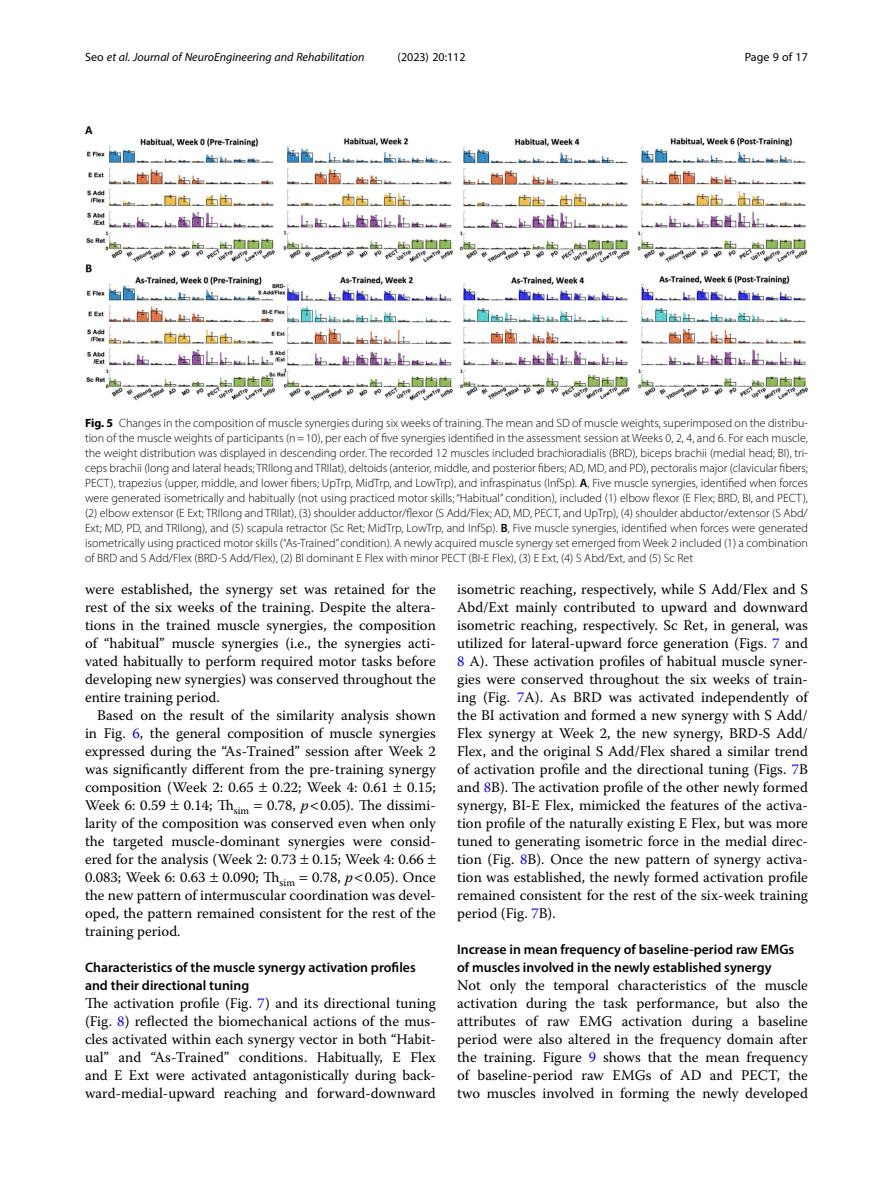
<style>
.page{position:relative;width:893px;height:1191px;background:#fff}
.page>*{position:absolute;margin:0;border:0;box-sizing:border-box;transform-origin:0 0}
.Body_Text{font:14.7px/18px "Warnock Pro";color:#000;text-align:justify}
.Body_Text_Indent{font:14.7px/18px "Warnock Pro";color:#000;text-align:justify}
.Head_2{font:600 13.8px/18px "Myriad Pro";color:#000}
.Figure_Caption{font:300 12px/15px "Myriad Pro";color:#000;text-align:justify}
.t1{font:italic 12px "Myriad Pro";color:#000}
.t2{font:12px "Myriad Pro";color:#000}
.s1{font-style:normal}
.s2{font-weight:700}
.s3{font-weight:600}
.s4{color:#00f}
.s5{font-style:italic}
</style>
<div class="page">
<img style="left:85px;top:126px;width:723px;height:274px">
<p class="t1" style="left:85px;top:50px;width:281px"><span class="s1">Seo</span> et al. Journal of NeuroEngineering and Rehabilitation</p>
<p class="t2" style="left:398px;top:50px;width:70px">(2023) 20:112</p>
<p class="t2" style="left:745px;top:50px;width:65px">Page 9 of 17</p>
<p class="Figure_Caption" style="left:85px;top:415px;width:724px"><span class="s2">Fig. 5</span> Changes in the composition of muscle synergies during six weeks of training. The mean and SD of muscle weights, superimposed on the distribu&shy;tion of the muscle weights of participants (n=10), per each of five synergies identified in the assessment session at Weeks 0, 2, 4, and 6. For each muscle, the weight distribution was displayed in descending order. The recorded 12 muscles included brachioradialis (BRD), biceps brachii (medial head; BI), tri&shy;ceps brachii (long and lateral heads; TRIlong and TRIlat), deltoids (anterior, middle, and posterior fibers; AD, MD, and PD), pectoralis major (clavicular fibers; PECT), trapezius (upper, middle, and lower fibers; UpTrp, MidTrp, and LowTrp), and infraspinatus (InfSp). <span class="s3">A</span>, Five muscle synergies, identified when forces were generated isometrically and habitually (not using practiced motor skills; “Habitual” condition), included (1) elbow flexor (E Flex; BRD, BI, and PECT), (2) elbow extensor (E Ext; TRIlong and TRIlat), (3) shoulder adductor/flexor (S Add/Flex; AD, MD, PECT, and UpTrp), (4) shoulder abductor/extensor (S Abd/ Ext; MD, PD, and TRIlong), and (5) scapula retractor (Sc Ret; MidTrp, LowTrp, and InfSp). <span class="s3">B</span>, Five muscle synergies, identified when forces were generated isometrically using practiced motor skills (“As-Trained” condition). A newly acquired muscle synergy set emerged from Week 2 included (1) a combination of BRD and S Add/Flex (BRD-S Add/Flex), (2) BI dominant E Flex with minor PECT (BI-E Flex), (3) E Ext, (4) S Abd/Ext, and (5) Sc Ret</p>
<p class="Body_Text" style="left:85px;top:580px;width:352px">were established, the synergy set was retained for the rest of the six weeks of the training. Despite the altera&shy;tions in the trained muscle synergies, the composition of “habitual” muscle synergies (i.e., the synergies acti&shy;vated habitually to perform required motor tasks before developing new synergies) was conserved throughout the entire training period.</p>
<p class="Body_Text_Indent" style="left:85px;top:706px;width:352px;text-indent:12px">Based on the result of the similarity analysis shown in Fig. <span class="s4">6</span>, the general composition of muscle synergies expressed during the “As-Trained” session after Week 2 was significantly different from the pre-training synergy composition (Week 2: 0.65</p>
<p class="Body_Text_Indent" style="left:273px;top:778px;width:117px">0.22; Week 4: 0.61</p>
<p class="Body_Text_Indent" style="left:85px;top:778px;width:352px;text-align:left;text-indent:322px">0.15; Week 6: 0.59 0.14; Th<sub>sim</sub> 0.78, <span class="s5">p</span> 0.05). The dissimi&shy;larity of the composition was conserved even when only the targeted muscle-dominant synergies were consid&shy;ered for the analysis (Week 2: 0.73 0.15; Week 4: 0.66<br>0.083; Week 6: 0.63 0.090; Th<sub>sim</sub> 0.78, <span class="s5">p</span> 0.05). Once the new pattern of intermuscular coordination was devel&shy;oped, the pattern remained consistent for the rest of the training period.</p>
<p class="Head_2" style="left:85px;top:958px;width:332px">Characteristics of the muscle synergy activation profiles and their directional tuning</p>
<p class="Body_Text" style="left:85px;top:994px;width:352px">The activation profile (Fig. <span class="s4">7</span>) and its directional tuning (Fig. <span class="s4">8</span>) reflected the biomechanical actions of the mus&shy;cles activated within each synergy vector in both “Habit&shy;ual” and “As-Trained” conditions. Habitually, E Flex and E Ext were activated antagonistically during back&shy;ward-medial-upward reaching and forward-downward</p>
<p class="Body_Text" style="left:457px;top:580px;width:352px">isometric reaching, respectively, while S Add/Flex and S Abd/Ext mainly contributed to upward and downward isometric reaching, respectively. Sc Ret, in general, was utilized for lateral-upward force generation (Figs. <span class="s4">7</span> and <span class="s4">8</span> A). These activation profiles of habitual muscle syner&shy;gies were conserved throughout the six weeks of train&shy;ing (Fig. <span class="s4">7</span>A). As BRD was activated independently of the BI activation and formed a new synergy with S Add/ Flex synergy at Week 2, the new synergy, BRD-S Add/ Flex, and the original S Add/Flex shared a similar trend of activation profile and the directional tuning (Figs. <span class="s4">7</span>B and <span class="s4">8</span>B). The activation profile of the other newly formed synergy, BI-E Flex, mimicked the features of the activa&shy;tion profile of the naturally existing E Flex, but was more tuned to generating isometric force in the medial direc&shy;tion (Fig. <span class="s4">8</span>B). Once the new pattern of synergy activa&shy;tion was established, the newly formed activation profile remained consistent for the rest of the six-week training period (Fig. <span class="s4">7</span>B).</p>
<p class="Head_2" style="left:457px;top:940px;width:339px">Increase in mean frequency of baseline-period raw EMGs of muscles involved in the newly established synergy</p>
<p class="Body_Text" style="left:457px;top:976px;width:352px">Not only the temporal characteristics of the muscle activation during the task performance, but also the attributes of raw EMG activation during a baseline period were also altered in the frequency domain after the training. Figure <span class="s4">9</span> shows that the mean frequency of baseline-period raw EMGs of AD and PECT, the two muscles involved in forming the newly developed</p>
</div>
